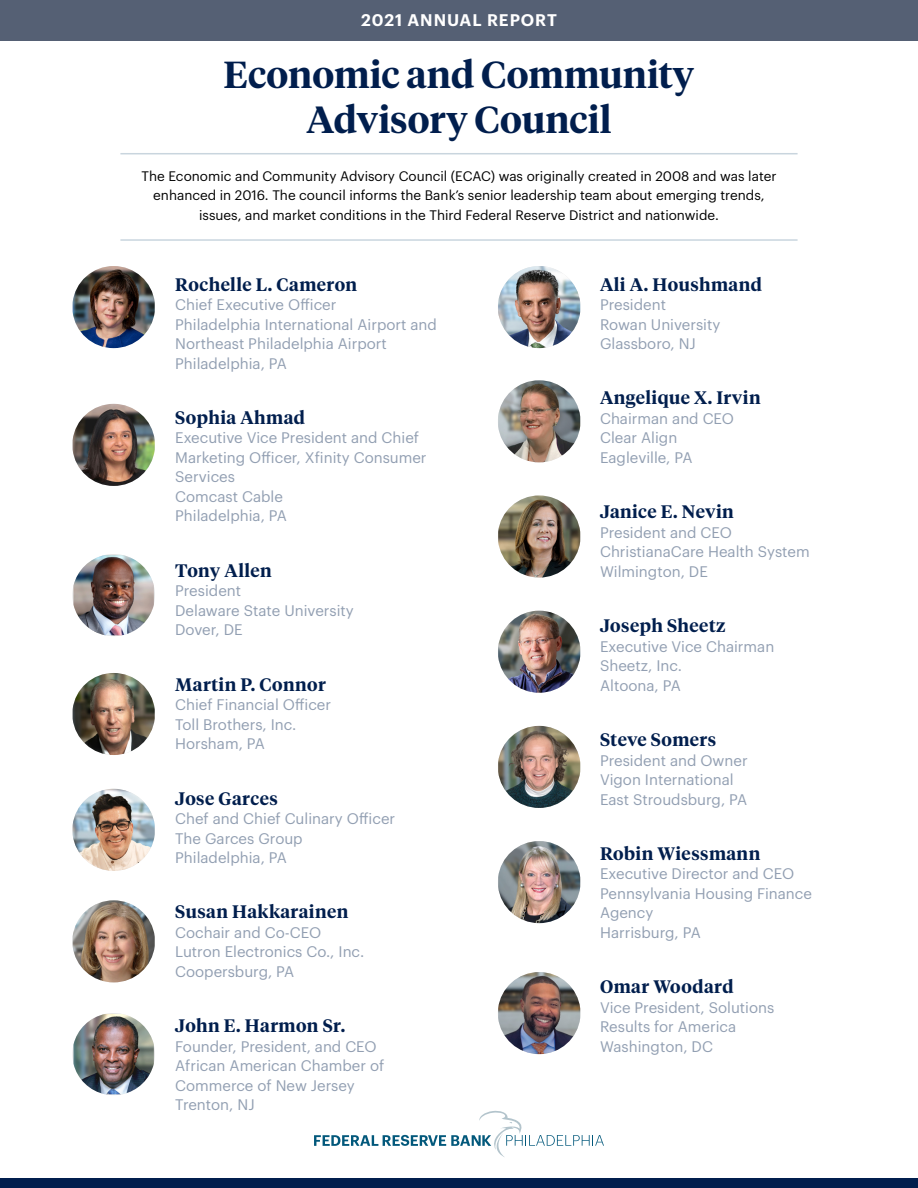
<style>
.page{position:relative;width:918px;height:1188px;background:#fff}
.page>*{position:absolute;margin:0;border:0;box-sizing:border-box;transform-origin:0 0}
.t1{font:600 37.5px/45px "Tiempos Headline";color:#011e4d;text-align:center}
.Name{font:600 18px "Tiempos Headline";letter-spacing:.025em;color:#011e4d}
.t2{font:600 16.5px "Graphik";letter-spacing:.055em;color:#fff}
.t3{font:15px/19.5px "Graphik";color:#929fb2}
.t4{font:13.5px/19.5px "Graphik";color:#000;text-align:center}
</style>
<div class="page">
<img style="left:73px;top:266px;width:82px;height:82px">
<div style="left:0;top:1179px;width:918px;height:9px;background:#011e4d"></div>
<hr style="left:120px;top:153px;width:678px;height:1px;background:#c9d5de">
<hr style="left:120px;top:239px;width:678px;height:2px;background:#c9d5de">
<svg style="left:314px;top:1110px;width:290px;height:47px"></svg>
<img style="left:73px;top:404px;width:82px;height:82px">
<img style="left:73px;top:555px;width:81px;height:80px">
<img style="left:73px;top:673px;width:82px;height:82px">
<img style="left:73px;top:789px;width:82px;height:82px">
<img style="left:73px;top:900px;width:82px;height:82px">
<img style="left:73px;top:1014px;width:81px;height:80px">
<img style="left:498px;top:266px;width:82px;height:82px">
<img style="left:498px;top:380px;width:82px;height:82px">
<img style="left:498px;top:495px;width:82px;height:83px">
<img style="left:498px;top:611px;width:82px;height:82px">
<img style="left:498px;top:726px;width:82px;height:82px">
<img style="left:498px;top:841px;width:82px;height:82px">
<img style="left:498px;top:972px;width:82px;height:82px">
<div style="left:0;top:0;width:918px;height:40px;background:#556074"></div>
<p class="t2" style="left:361px;top:8px;width:197px">2021 ANNUAL REPORT</p>
<p class="t1" style="left:224px;top:50px;width:472px">Economic and Community<br>Advisory Council</p>
<p class="t4" style="left:141px;top:165px;width:637px">The Economic and Community Advisory Council (ECAC) was originally created in 2008 and was later enhanced in 2016. The council informs the Bank’s senior leadership team about emerging trends, issues, and market conditions in the Third Federal Reserve District and nationwide.</p>
<p class="Name" style="left:175px;top:272px;width:183px">Rochelle L. Cameron</p>
<p class="t3" style="left:175px;top:294px;width:263px">Chief Executive Officer<br>Philadelphia International Airport and<br>Northeast Philadelphia Airport<br>Philadelphia, PA</p>
<p class="Name" style="left:175px;top:405px;width:131px">Sophia Ahmad</p>
<p class="t3" style="left:175px;top:427px;width:253px">Executive Vice President and Chief<br>Marketing Officer, Xfinity Consumer<br>Services<br>Comcast Cable<br>Philadelphia, PA</p>
<p class="Name" style="left:175px;top:558px;width:98px">Tony Allen</p>
<p class="t3" style="left:175px;top:580px;width:180px">President<br>Delaware State University<br>Dover, DE</p>
<p class="Name" style="left:175px;top:672px;width:152px">Martin P. Connor</p>
<p class="t3" style="left:175px;top:694px;width:157px">Chief Financial Officer<br>Toll Brothers, Inc.<br>Horsham, PA</p>
<p class="Name" style="left:175px;top:786px;width:104px">Jose Garces</p>
<p class="t3" style="left:175px;top:808px;width:221px">Chef and Chief Culinary Officer<br>The Garces Group<br>Philadelphia, PA</p>
<p class="Name" style="left:175px;top:900px;width:175px">Susan Hakkarainen</p>
<p class="t3" style="left:175px;top:921px;width:191px">Cochair and Co-CEO<br>Lutron Electronics Co., Inc.<br>Coopersburg, PA</p>
<p class="Name" style="left:175px;top:1013px;width:171px">John E. Harmon Sr.</p>
<p class="t3" style="left:175px;top:1035px;width:211px">Founder, President, and CEO<br>African American Chamber of<br>Commerce of New Jersey<br>Trenton, NJ</p>
<p class="Name" style="left:600px;top:272px;width:163px">Ali A. Houshmand</p>
<p class="t3" style="left:600px;top:294px;width:122px">President<br>Rowan University<br>Glassboro, NJ</p>
<p class="Name" style="left:600px;top:386px;width:162px">Angelique X. Irvin</p>
<p class="t3" style="left:600px;top:408px;width:136px">Chairman and CEO<br>Clear Align<br>Eagleville, PA</p>
<p class="Name" style="left:600px;top:500px;width:135px">Janice E. Nevin</p>
<p class="t3" style="left:600px;top:521px;width:211px">President and CEO<br>ChristianaCare Health System<br>Wilmington, DE</p>
<p class="Name" style="left:600px;top:613px;width:127px">Joseph Sheetz</p>
<p class="t3" style="left:600px;top:635px;width:176px">Executive Vice Chairman<br>Sheetz, Inc.<br>Altoona, PA</p>
<p class="Name" style="left:600px;top:727px;width:118px">Steve Somers</p>
<p class="t3" style="left:600px;top:749px;width:149px">President and Owner<br>Vigon International<br>East Stroudsburg, PA</p>
<p class="Name" style="left:600px;top:841px;width:162px">Robin Wiessmann</p>
<p class="t3" style="left:600px;top:863px;width:213px">Executive Director and CEO<br>Pennsylvania Housing Finance<br>Agency<br>Harrisburg, PA</p>
<p class="Name" style="left:600px;top:974px;width:135px">Omar Woodard</p>
<p class="t3" style="left:600px;top:996px;width:176px">Vice President, Solutions<br>Results for America<br>Washington, DC</p>
</div>
